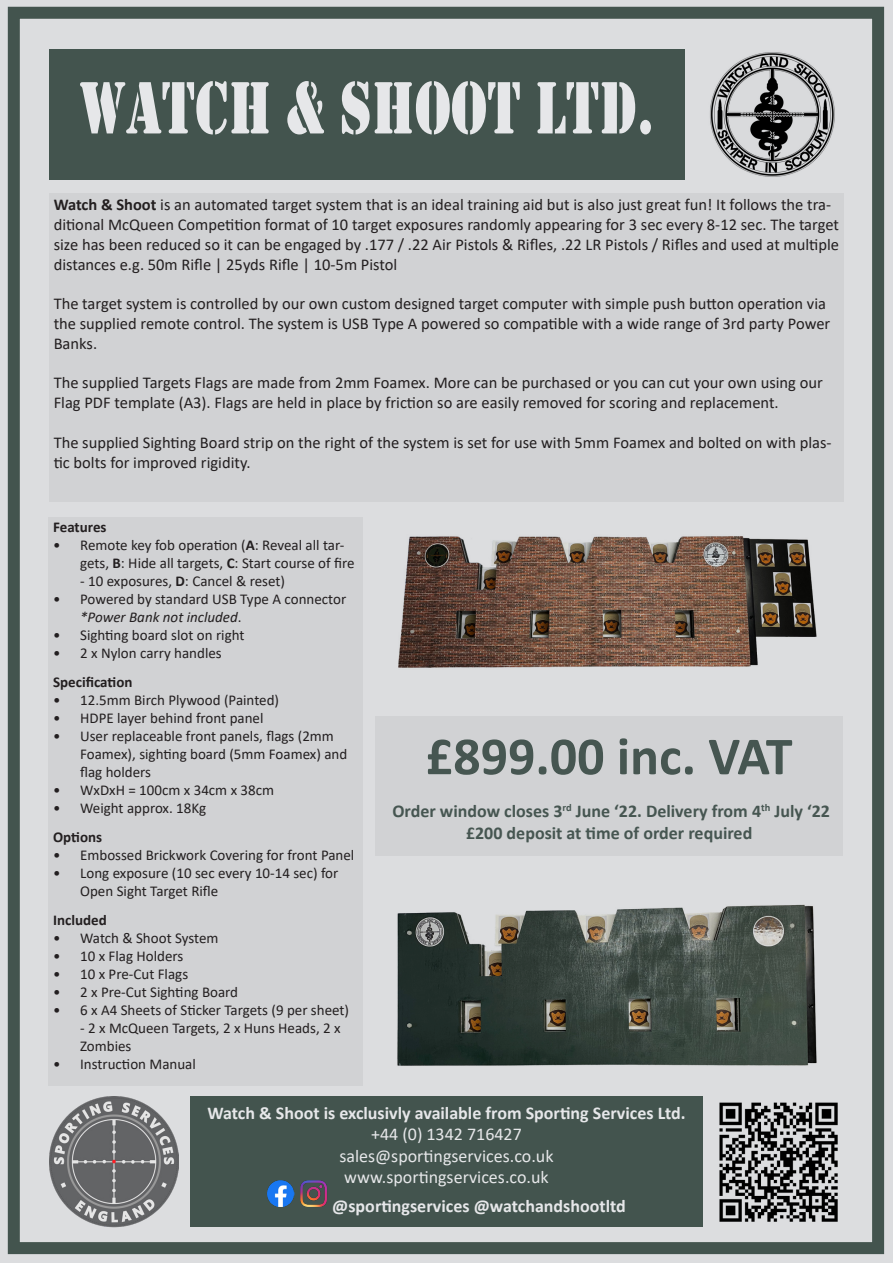
<style>
.page{position:relative;width:893px;height:1263px;background:#dcdddf}
.page>*{position:absolute;margin:0;border:0;box-sizing:border-box;transform-origin:0 0}
.t1{font:76.95px "Stencil";color:#e6e7e9;scale:.74 1}
.t2{font:700 54px "Calibri";color:#465651}
.t3{font:700 18px "Calibri";color:#e6e7e9}
.t4{font:700 18px/21.6px "Calibri";color:#465651;text-align:center}
.t5{font:18px "Calibri";color:#e6e7e9}
.t6{font:16.5px/19.8px "Calibri";color:#231f20}
.t7{font:15px/18px "Calibri";color:#231f20}
.t8{font:700 15px "Calibri";color:#231f20}
.s1{font-weight:700}
.s2{font-style:italic}
</style>
<div class="page">
<div style="left:49px;top:193px;width:794px;height:309px;background:#d1d2d4"></div>
<img style="left:398px;top:536px;width:419px;height:132px">
<img style="left:397px;top:904px;width:420px;height:162px">
<div style="left:49px;top:517px;width:314px;height:568px;background:#d1d2d4"></div>
<div style="left:375px;top:716px;width:468px;height:140px;background:#d1d2d4"></div>
<div style="left:8px;top:7px;width:876px;height:1247px;border:12px solid #43544e"></div>
<div style="left:190px;top:1097px;width:513px;height:130px;background:#43544e"></div>
<img style="left:710px;top:52px;width:125px;height:125px">
<div style="left:49px;top:49px;width:636px;height:131px;background:#43544e"></div>
<img style="left:49px;top:1097px;width:130px;height:130px">
<img style="left:719px;top:1102px;width:119px;height:120px">
<img style="left:267px;top:1180px;width:28px;height:27px">
<img style="left:300px;top:1180px;width:27px;height:27px">
<p class="t1" style="left:79px;top:64px;width:779px">WATCH &amp; SHOOT LTD.</p>
<p class="t6" style="left:54px;top:194px;width:787px"><span class="s1">Watch &amp; Shoot</span> is an automated target system that is an ideal training aid but is also just great fun! It follows the tra&shy;ditional McQueen Competition format of 10 target exposures randomly appearing for 3 sec every 8-12 sec. The target size has been reduced so it can be engaged by .177 / .22 Air Pistols &amp; Rifles, .22 LR Pistols / Rifles and used at multiple distances e.g. 50m Rifle | 25yds Rifle | 10-5m Pistol</p>
<p class="t6" style="left:54px;top:293px;width:778px">The target system is controlled by our own custom designed target computer with simple push button operation via the supplied remote control. The system is USB Type A powered so compatible with a wide range of 3rd party Power<br>Banks.</p>
<p class="t6" style="left:54px;top:373px;width:771px">The supplied Targets Flags are made from 2mm Foamex. More can be purchased or you can cut your own using our<br>Flag PDF template (A3). Flags are held in place by friction so are easily removed for scoring and replacement.</p>
<p class="t6" style="left:54px;top:432px;width:779px">The supplied Sighting Board strip on the right of the system is set for use with 5mm Foamex and bolted on with plas&shy;tic bolts for improved rigidity.</p>
<p class="t8" style="left:53px;top:517px;width:55px">Features</p>
<p class="t7" style="left:80px;top:536px;width:276px;text-indent:-27px">• Remote key fob operation (<span class="s1">A</span>: Reveal all tar&shy;gets, <span class="s1">B</span>: Hide all targets, <span class="s1">C</span>: Start course of fire</p>
<p class="t7" style="left:80px;top:572px;width:206px">- 10 exposures, <span class="s1">D</span>: Cancel &amp; reset)</p>
<p class="t7" style="left:80px;top:590px;width:268px;text-indent:-27px">• Powered by standard USB Type A connector <span class="s2">*Power Bank not included</span>.</p>
<p class="t7" style="left:53px;top:626px;width:193px">• Sighting board slot on right</p>
<p class="t7" style="left:53px;top:644px;width:170px">• 2 x Nylon carry handles</p>
<p class="t8" style="left:53px;top:671px;width:81px">Specification</p>
<p class="t7" style="left:53px;top:691px;width:227px">• 12.5mm Birch Plywood (Painted)</p>
<p class="t7" style="left:53px;top:709px;width:212px">• HDPE layer behind front panel</p>
<p class="t7" style="left:80px;top:727px;width:269px;text-indent:-27px">• User replaceable front panels, flags (2mm<br>Foamex), sighting board (5mm Foamex) and flag holders</p>
<p class="t7" style="left:53px;top:781px;width:222px">• WxDxH = 100cm x 34cm x 38cm</p>
<p class="t7" style="left:53px;top:799px;width:155px">• Weight approx. 18Kg</p>
<p class="t8" style="left:53px;top:826px;width:51px">Options</p>
<p class="t7" style="left:53px;top:845px;width:303px">• Embossed Brickwork Covering for front Panel</p>
<p class="t7" style="left:80px;top:863px;width:260px;text-indent:-27px">• Long exposure (10 sec every 10-14 sec) for<br>Open Sight Target Rifle</p>
<p class="t8" style="left:53px;top:909px;width:55px">Included</p>
<p class="t7" style="left:53px;top:928px;width:167px">• Watch &amp; Shoot System</p>
<p class="t7" style="left:53px;top:946px;width:132px">• 10 x Flag Holders</p>
<p class="t7" style="left:53px;top:964px;width:137px">• 10 x Pre-Cut Flags</p>
<p class="t7" style="left:53px;top:982px;width:186px">• 2 x Pre-Cut Sighting Board</p>
<p class="t7" style="left:53px;top:1000px;width:297px">• 6 x A4 Sheets of Sticker Targets (9 per sheet)</p>
<p class="t7" style="left:80px;top:1018px;width:262px">- 2 x McQueen Targets, 2 x Huns Heads, 2 x<br>Zombies</p>
<p class="t7" style="left:53px;top:1054px;width:144px">• Instruction Manual</p>
<p class="t2" style="left:426px;top:718px;width:368px">£899.00 inc. VAT</p>
<p class="t4" style="left:392px;top:800px;width:439px">Order window closes 3<sup>rd</sup> June ‘22. Delivery from 4<sup>th</sup> July ‘22 £200 deposit at time of order required</p>
<p class="t3" style="left:207px;top:1100px;width:479px">Watch &amp; Shoot is exclusivly available from Sporting Services Ltd.</p>
<p class="t5" style="left:371px;top:1122px;width:152px">+44 (0) 1342 716427</p>
<p class="t5" style="left:339px;top:1143px;width:216px">sales@sportingservices.co.uk</p>
<p class="t5" style="left:344px;top:1165px;width:206px">www.sportingservices.co.uk</p>
<p class="t3" style="left:332px;top:1193px;width:295px">@sportingservices @watchandshootltd</p>
</div>
